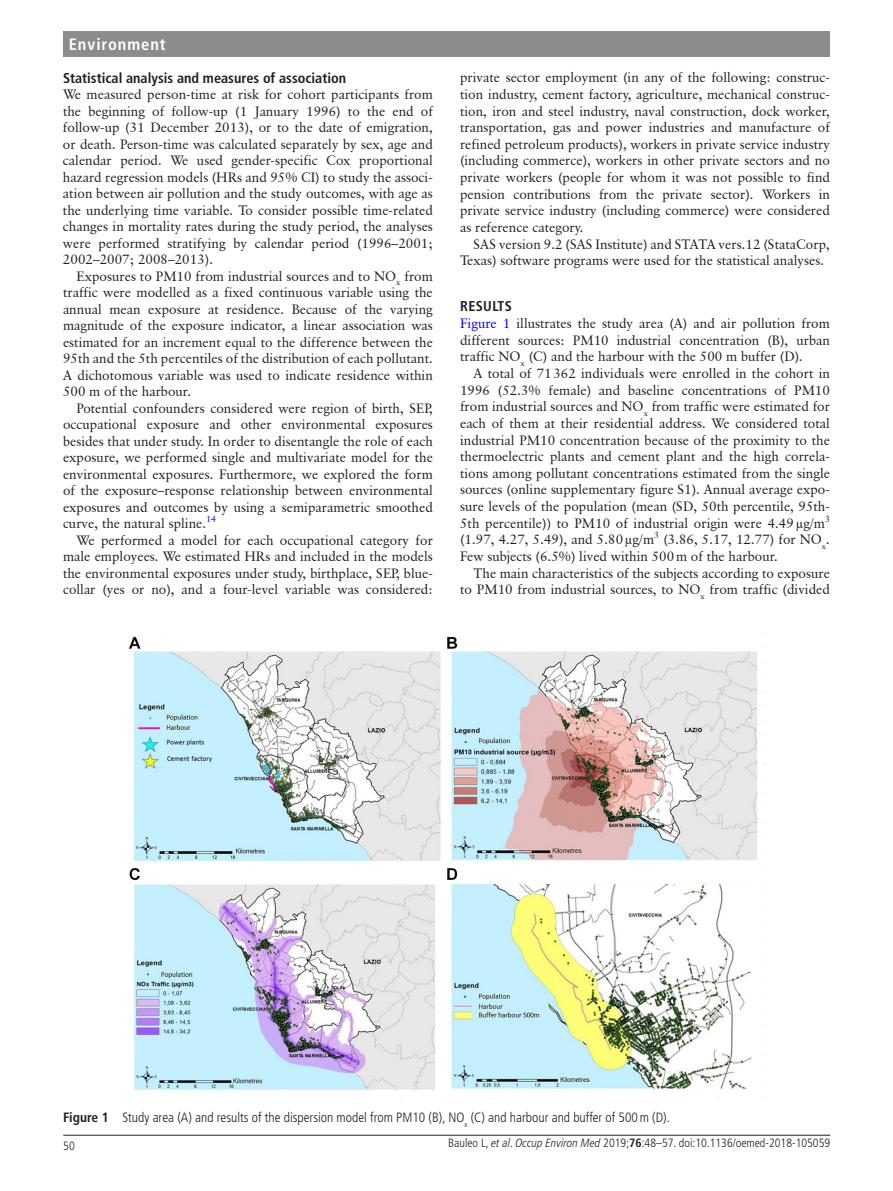
<style>
.page{position:relative;width:893px;height:1191px;background:#fff}
.page>*{position:absolute;margin:0;border:0;box-sizing:border-box;transform-origin:0 0}
.t1{font:700 condensed 16.5px "Frutiger LT Pro";letter-spacing:.055em;color:#fff}
.t2{font:700 condensed 14.25px "Frutiger LT Pro";color:#231f20}
.t3{font:13.5px/16.5px "Classical Garamond BT";color:#231f20;text-align:justify}
.t4{font:300 condensed 13.5px "Frutiger LT Pro";color:#231f20}
.t5{font:300 condensed 12px "Frutiger LT Pro";color:#231f20}
.s1{color:#00f}
.s2{font-family:"Times New Roman"}
.s3{font-weight:700}
.s4{font-style:italic}
</style>
<div class="page">
<hr style="left:63px;top:1134px;width:767px;height:1px;background:#231f20">
<div style="left:63px;top:31px;width:767px;height:25px;background:#8a8c8e"></div>
<img style="left:128px;top:636px;width:630px;height:454px">
<p class="t1" style="left:69px;top:34px;width:98px">Environment</p>
<p class="t2" style="left:63px;top:69px;width:285px">Statistical analysis and measures of association</p>
<p class="t3" style="left:63px;top:86px;width:371px">We measured person-time at risk for cohort participants from the beginning of follow-up (1 January 1996) to the end of follow-up (31 December 2013), or to the date of emigration, or death. Person-time was calculated separately by sex, age and calendar period. We used gender-specific Cox proportional hazard regression models (HRs and 95% CI) to study the associ&shy;ation between air pollution and the study outcomes, with age as the underlying time variable. To consider possible time-related changes in mortality rates during the study period, the analyses were performed stratifying by calendar period (1996–2001; 2002–2007; 2008–2013).</p>
<p class="t3" style="left:63px;top:268px;width:371px;text-indent:13px">Exposures to PM10 from industrial sources and to NO<sub>x</sub> from traffic were modelled as a fixed continuous variable using the annual mean exposure at residence. Because of the varying magnitude of the exposure indicator, a linear association was estimated for an increment equal to the difference between the 95th and the 5th percentiles of the distribution of each pollutant.<br>A dichotomous variable was used to indicate residence within 500 m of the harbour.</p>
<p class="t3" style="left:63px;top:400px;width:371px;text-indent:14px">Potential confounders considered were region of birth, SEP, occupational exposure and other environmental exposures besides that under study. In order to disentangle the role of each exposure, we performed single and multivariate model for the environmental exposures. Furthermore, we explored the form of the exposure–response relationship between environmental exposures and outcomes by using a semiparametric smoothed curve, the natural spline.<sup>14</sup></p>
<p class="t3" style="left:63px;top:532px;width:371px;text-indent:14px">We performed a model for each occupational category for male employees. We estimated HRs and included in the models the environmental exposures under study, birthplace, SEP, blue&shy;collar (yes or no), and a four-level variable was considered:</p>
<p class="t3" style="left:460px;top:69px;width:371px">private sector employment (in any of the following: construc&shy;tion industry, cement factory, agriculture, mechanical construc&shy;tion, iron and steel industry, naval construction, dock worker, transportation, gas and power industries and manufacture of refined petroleum products), workers in private service industry (including commerce), workers in other private sectors and no private workers (people for whom it was not possible to find pension contributions from the private sector). Workers in private service industry (including commerce) were considered as reference category.</p>
<p class="t3" style="left:460px;top:235px;width:371px;text-indent:14px">SAS version 9.2 (SAS Institute) and STATA vers.12 (StataCorp,<br>Texas) software programs were used for the statistical analyses.</p>
<p class="t2" style="left:460px;top:298px;width:53px">Results</p>
<p class="t3" style="left:460px;top:315px;width:371px"><span class="s1">Figure 1</span> illustrates the study area (A) and air pollution from different sources: PM10 industrial concentration (B), urban traffic NO<sub>x</sub> (C) and the harbour with the 500 m buffer (D).</p>
<p class="t3" style="left:460px;top:365px;width:371px;text-indent:14px">A total of 71362 individuals were enrolled in the cohort in 1996 (52.3% female) and baseline concentrations of PM10 from industrial sources and NO<sub>x</sub> from traffic were estimated for each of them at their residential address. We considered total industrial PM10 concentration because of the proximity to the thermoelectric plants and cement plant and the high correla&shy;tions among pollutant concentrations estimated from the single sources (online supplementary figure S1). Annual average expo&shy;sure levels of the population (mean (SD, 50th percentile, 95th-5th percentile)) to PM10 of industrial origin were 4.49<span class="s2">µ</span>g/m<sup>3 </sup>(1.97, 4.27, 5.49), and 5.80<span class="s2">µ</span>g/m<sup>3</sup> (3.86, 5.17, 12.77) for NO<sub>x</sub>.<br>Few subjects (6.5%) lived within 500m of the harbour.</p>
<p class="t3" style="left:460px;top:564px;width:371px;text-align:right">The main characteristics of the subjects according to exposure to PM10 from industrial sources, to NO<sub>x</sub> from traffic (divided</p>
<p class="t4" style="left:63px;top:1109px;width:608px"><span class="s3">Figure 1</span> Study area (A) and results of the dispersion model from PM10 (B), NO<sub>x</sub> (C) and harbour and buffer of 500m (D).</p>
<p class="t5" style="left:63px;top:1138px;width:13px">50</p>
<p class="t5" style="left:448px;top:1136px;width:383px">Bauleo L, <span class="s4">et al</span>. <span class="s4">Occup Environ Med</span> 2019;<span class="s3">76</span>:48–57. doi:10.1136/oemed-2018-105059</p>
</div>
